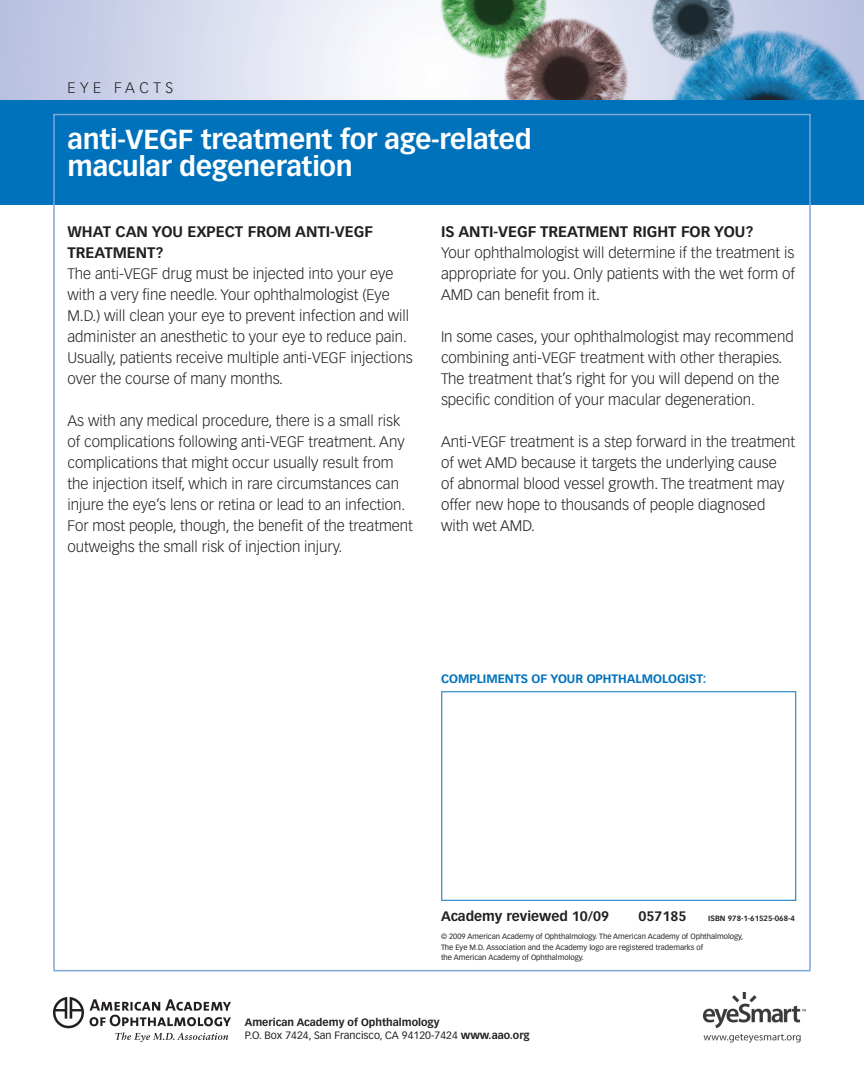
<style>
.page{position:relative;width:864px;height:1080px;background:#fff}
.page>*{position:absolute;margin:0;border:0;box-sizing:border-box;transform-origin:0 0}
.t1{font:700 27px/27px "Vectora LH";letter-spacing:-.01em;color:#fff}
.t2{font:300 15px/21px "Vectora LH";color:#231f20}
.t3{font:700 15px/21px "Vectora LH";color:#231f20}
.t4{font:300 15px "Vectora LH";letter-spacing:.3em;color:#231f20}
.t5{font:700 13.5px "Vectora LH";color:#231f20}
.t6{font:700 12px "Vectora LH";color:#0072bc}
.t7{font:700 10.5px/13.6px "Vectora LH";color:#231f20}
.t8{font:7.5px/10.5px "Vectora LH";color:#231f20}
.t9{font:700 7.5px "Vectora LH";color:#231f20}
.s1{font-size:7.5px}
.s2{font-weight:400}
</style>
<div class="page">
<img style="left:0;top:0;width:864px;height:100px">
<div style="left:0;top:100px;width:864px;height:106px;background:#0072bc"></div>
<img style="left:54px;top:997px;width:176px;height:44px">
<img style="left:704px;top:992px;width:102px;height:50px">
<p class="t4" style="left:68px;top:79px;width:107px">EYE FACTS</p>
<h1 class="t1" style="left:68px;top:126px;width:466px">anti-VEGF treatment for age-related macular degeneration</h1>
<p class="t3" style="left:68px;top:221px;width:307px">What can you expect f rom Anti-VEGF treatment?</p>
<p class="t2" style="left:68px;top:263px;width:347px">The anti-VEGF drug must be injected into your eye with a very fine needle. Your ophthalmologist (Eye M.D.) will clean your eye to prevent infection and will administer an anesthetic to your eye to reduce pain.<br>Usually, patients receive multiple anti-VEGF injections over the course of many months.</p>
<p class="t2" style="left:68px;top:410px;width:347px">As with any medical procedure, there is a small risk of complications following anti-VEGF treatment. Any complications that might occur usually result from the injection itself, which in rare circumstances can injure the eye’s lens or retina or lead to an infection.<br>For most people, though, the benefit of the treatment outweighs the small risk of injection injury.</p>
<p class="t3" style="left:441px;top:221px;width:314px">Is Anti-VEGF treatment right for you?</p>
<p class="t2" style="left:441px;top:242px;width:356px;text-align:justify">Your ophthalmologist will determine if the treatment is appropriate for you. Only patients with the wet form of AMD can benefit from it.</p>
<p class="t2" style="left:441px;top:326px;width:354px">In some cases, your ophthalmologist may recommend combining anti-VEGF treatment with other therapies.<br>The treatment that’s right for you will depend on the specific condition of your macular degeneration.</p>
<p class="t2" style="left:441px;top:431px;width:356px">Anti-VEGF treatment is a step forward in the treatment of wet AMD because it targets the underlying cause<br>of abnormal blood vessel growth. The treatment may offer new hope to thousands of people diagnosed with wet AMD.</p>
<p class="t6" style="left:441px;top:671px;width:9px">COMPLIM</p>
<p class="t6" style="left:498px;top:671px;width:16px">ENTS</p>
<p class="t6" style="left:532px;top:671px;width:36px">OF YOUR</p>
<p class="t6" style="left:587px;top:671px;width:10px">OPHTHA</p>
<p class="t6" style="left:636px;top:671px;width:16px">lMOLO</p>
<p class="t6" style="left:677px;top:671px;width:31px">GIST:</p>
<p class="t5" style="left:441px;top:908px;width:170px">Academy reviewed 10/09</p>
<p class="t5" style="left:638px;top:908px;width:57px">057185 <span class="s1">ISBN</span></p>
<p class="t9" style="left:728px;top:914px;width:69px">978-1-61525-068-4</p>
<p class="t8" style="left:441px;top:932px;width:304px">© 2009 American Academy of Ophthalmology. The American Academy of Ophthalmology,<br>The Eye M.D. Association and the Academy logo are registered trademarks of<br>the American Academy of Ophthalmology.</p>
<p class="t7" style="left:245px;top:1015px;width:287px">American Academy of Ophthalmology<br><span class="s2">P.O. Box 7424, San Francisco, CA 94120-7424</span> www.aao.org</p>
</div>
